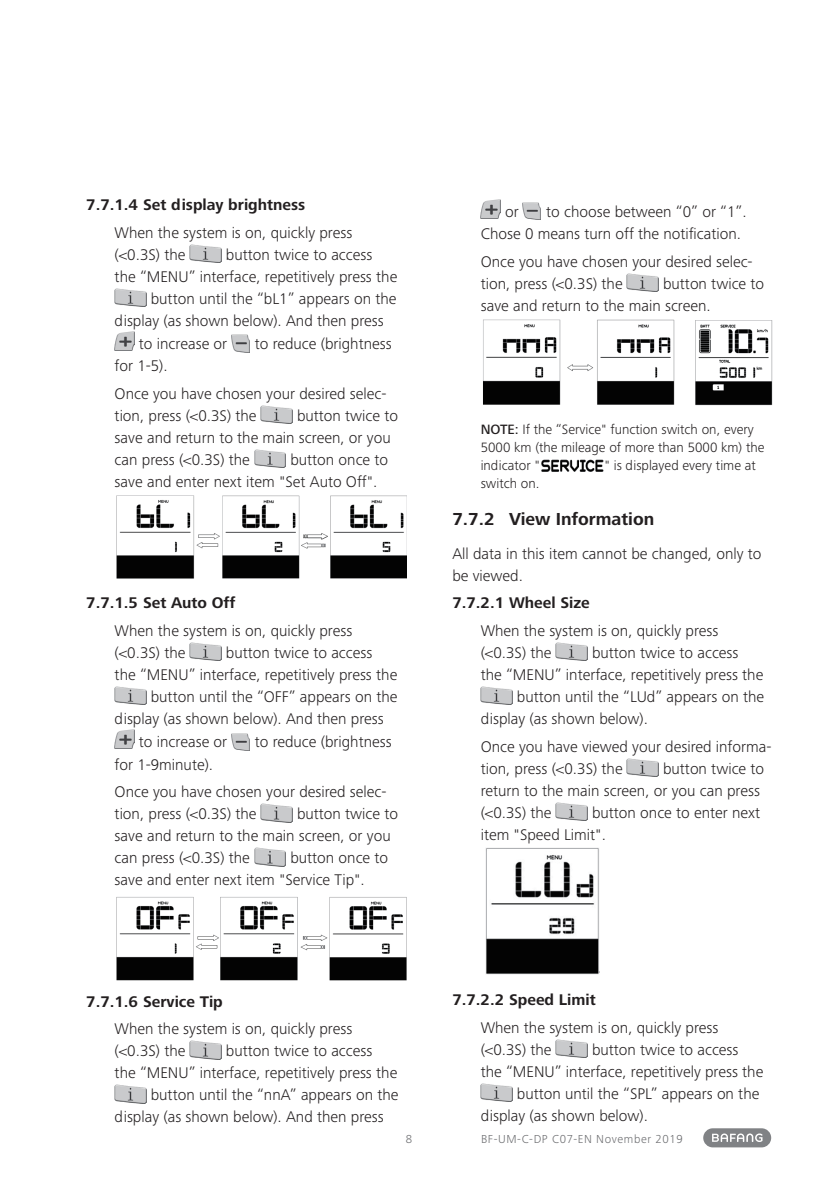
<style>
.page{position:relative;width:840px;height:1191px;background:#fff}
.page>*{position:absolute;margin:0;border:0;box-sizing:border-box;transform-origin:0 0}
.t1{font:700 18px "Frutiger Next Pro";color:#231f20}
.t2{font:300 16px/22px "Frutiger Next Pro";color:#231f20}
.t3{font:700 16px "Frutiger Next Pro";color:#231f20}
.t4{font:300 14px/18px "Frutiger Next Pro";color:#231f20}
.t5{font:300 12px "Frutiger Next Pro";letter-spacing:.05em;color:#6c6d70}
.s1{font-weight:500}
</style>
<div class="page">
<div style="left:702px;top:1128px;width:68px;height:19px;background:#808285;border-radius:10px"></div>
<svg style="left:712px;top:1133px;width:50px;height:9px"></svg>
<img style="left:190px;top:244px;width:31px;height:18px">
<img style="left:115px;top:288px;width:31px;height:18px">
<img style="left:115px;top:332px;width:19px;height:19px">
<img style="left:231px;top:335px;width:18px;height:17px">
<img style="left:261px;top:405px;width:31px;height:19px">
<img style="left:254px;top:449px;width:32px;height:19px">
<img style="left:116px;top:495px;width:290px;height:84px">
<img style="left:190px;top:642px;width:31px;height:19px">
<img style="left:115px;top:686px;width:31px;height:19px">
<img style="left:115px;top:730px;width:19px;height:19px">
<img style="left:231px;top:733px;width:18px;height:17px">
<img style="left:261px;top:803px;width:31px;height:19px">
<img style="left:254px;top:847px;width:32px;height:19px">
<img style="left:116px;top:897px;width:290px;height:83px">
<img style="left:190px;top:1040px;width:31px;height:19px">
<img style="left:115px;top:1084px;width:31px;height:19px">
<img style="left:480px;top:200px;width:20px;height:18px">
<img style="left:522px;top:203px;width:18px;height:17px">
<img style="left:626px;top:273px;width:32px;height:19px">
<img style="left:483px;top:319px;width:289px;height:87px">
<img style="left:541px;top:459px;width:63px;height:13px">
<img style="left:555px;top:642px;width:32px;height:19px">
<img style="left:480px;top:686px;width:32px;height:19px">
<img style="left:626px;top:758px;width:32px;height:18px">
<img style="left:555px;top:802px;width:32px;height:18px">
<img style="left:485px;top:848px;width:115px;height:127px">
<img style="left:555px;top:1039px;width:32px;height:18px">
<img style="left:480px;top:1083px;width:32px;height:18px">
<p class="t3" style="left:86px;top:195px;width:220px">7.7.1.4 Set display brightness</p>
<p class="t2" style="left:115px;top:221px;width:239px">When the system is on, quickly press (&lt;0.3S) the</p>
<p class="t2" style="left:226px;top:243px;width:148px">button twice to access</p>
<p class="t2" style="left:115px;top:265px;width:284px">the “MENU” interface, repetitively press the</p>
<p class="t2" style="left:151px;top:287px;width:247px">button until the “bL1” appears on the</p>
<p class="t2" style="left:115px;top:309px;width:270px">display (as shown below). And then press</p>
<p class="t2" style="left:139px;top:333px;width:90px">to increase or</p>
<p class="t2" style="left:254px;top:333px;width:138px">to reduce (brightness</p>
<p class="t2" style="left:115px;top:352px;width:273px;line-height:27.6px">for 1-5).<br>Once you have chosen your desired selec-</p>
<p class="t2" style="left:115px;top:404px;width:143px">tion, press (&lt;0.3S) the</p>
<p class="t2" style="left:115px;top:404px;width:285px;text-indent:182px">button twice to save and return to the main screen, or you can press (&lt;0.3S) the</p>
<p class="t2" style="left:115px;top:448px;width:275px;text-indent:176px">button once to save and enter next item "Set Auto Off".</p>
<p class="t3" style="left:86px;top:594px;width:150px">7.7.1.5 Set Auto Off</p>
<p class="t2" style="left:115px;top:619px;width:239px">When the system is on, quickly press (&lt;0.3S) the</p>
<p class="t2" style="left:226px;top:641px;width:148px">button twice to access</p>
<p class="t2" style="left:115px;top:663px;width:284px">the “MENU” interface, repetitively press the</p>
<p class="t2" style="left:151px;top:685px;width:248px">button until the “OFF” appears on the</p>
<p class="t2" style="left:115px;top:707px;width:270px">display (as shown below). And then press</p>
<p class="t2" style="left:139px;top:731px;width:90px">to increase or</p>
<p class="t2" style="left:254px;top:731px;width:138px">to reduce (brightness</p>
<p class="t2" style="left:115px;top:750px;width:273px;line-height:27.6px">for 1-9minute).<br>Once you have chosen your desired selec-</p>
<p class="t2" style="left:115px;top:803px;width:143px">tion, press (&lt;0.3S) the</p>
<p class="t2" style="left:115px;top:803px;width:285px;text-indent:182px">button twice to save and return to the main screen, or you can press (&lt;0.3S) the</p>
<p class="t2" style="left:115px;top:847px;width:275px;text-indent:176px">button once to save and enter next item "Service Tip".</p>
<p class="t2" style="left:480px;top:201px;width:267px;text-indent:65px">to choose between “0” or “1”.<br>Chose 0 means turn off the notification.</p>
<p class="t2" style="left:480px;top:250px;width:273px">Once you have chosen your desired selec&shy;tion, press (&lt;0.3S) the</p>
<p class="t2" style="left:504px;top:201px;width:15px">or</p>
<p class="t2" style="left:480px;top:272px;width:285px;text-indent:182px">button twice to save and return to the main screen.</p>
<p class="t4" style="left:480px;top:420px;width:285px"><span class="s1">NOTE:</span> If the “Service" function switch on, every<br>5000 km (the mileage of more than 5000 km) the indicator "</p>
<p class="t4" style="left:604px;top:456px;width:153px">" is displayed every time at</p>
<p class="t4" style="left:480px;top:474px;width:60px">switch on.</p>
<p class="t1" style="left:452px;top:509px;width:203px">7.7.2 View Information</p>
<p class="t2" style="left:452px;top:542px;width:310px">All data in this item cannot be changed, only to be viewed.</p>
<p class="t3" style="left:452px;top:594px;width:139px">7.7.2.1 Wheel Size</p>
<p class="t2" style="left:480px;top:619px;width:239px">When the system is on, quickly press (&lt;0.3S) the</p>
<p class="t2" style="left:591px;top:641px;width:148px">button twice to access</p>
<p class="t2" style="left:480px;top:663px;width:284px">the “MENU” interface, repetitively press the</p>
<p class="t2" style="left:516px;top:685px;width:248px">button until the “LUd” appears on the</p>
<p class="t2" style="left:480px;top:707px;width:169px">display (as shown below).</p>
<p class="t2" style="left:480px;top:735px;width:292px">Once you have viewed your desired informa&shy;tion, press (&lt;0.3S) the</p>
<p class="t2" style="left:480px;top:757px;width:285px;text-indent:182px">button twice to return to the main screen, or you can press (&lt;0.3S) the</p>
<p class="t2" style="left:480px;top:801px;width:281px;text-indent:111px">button once to enter next item "Speed Limit".</p>
<p class="t3" style="left:86px;top:992px;width:138px">7.7.1.6 Service Tip</p>
<p class="t2" style="left:115px;top:1018px;width:239px">When the system is on, quickly press (&lt;0.3S) the</p>
<p class="t2" style="left:226px;top:1040px;width:148px">button twice to access</p>
<p class="t2" style="left:115px;top:1062px;width:284px">the “MENU” interface, repetitively press the</p>
<p class="t2" style="left:151px;top:1084px;width:249px">button until the “nnA” appears on the</p>
<p class="t2" style="left:115px;top:1106px;width:270px">display (as shown below). And then press</p>
<p class="t3" style="left:452px;top:990px;width:145px">7.7.2.2 Speed Limit</p>
<p class="t2" style="left:480px;top:1016px;width:239px">When the system is on, quickly press (&lt;0.3S) the</p>
<p class="t2" style="left:591px;top:1038px;width:148px">button twice to access</p>
<p class="t2" style="left:480px;top:1060px;width:284px">the “MENU” interface, repetitively press the</p>
<p class="t2" style="left:516px;top:1082px;width:244px">button until the “SPL” appears on the</p>
<p class="t2" style="left:480px;top:1104px;width:169px">display (as shown below).</p>
<p class="t5" style="left:405px;top:1132px;width:8px">8</p>
<p class="t5" style="left:480px;top:1132px;width:203px">BF-UM-C-DP C07-EN November 2019</p>
</div>
